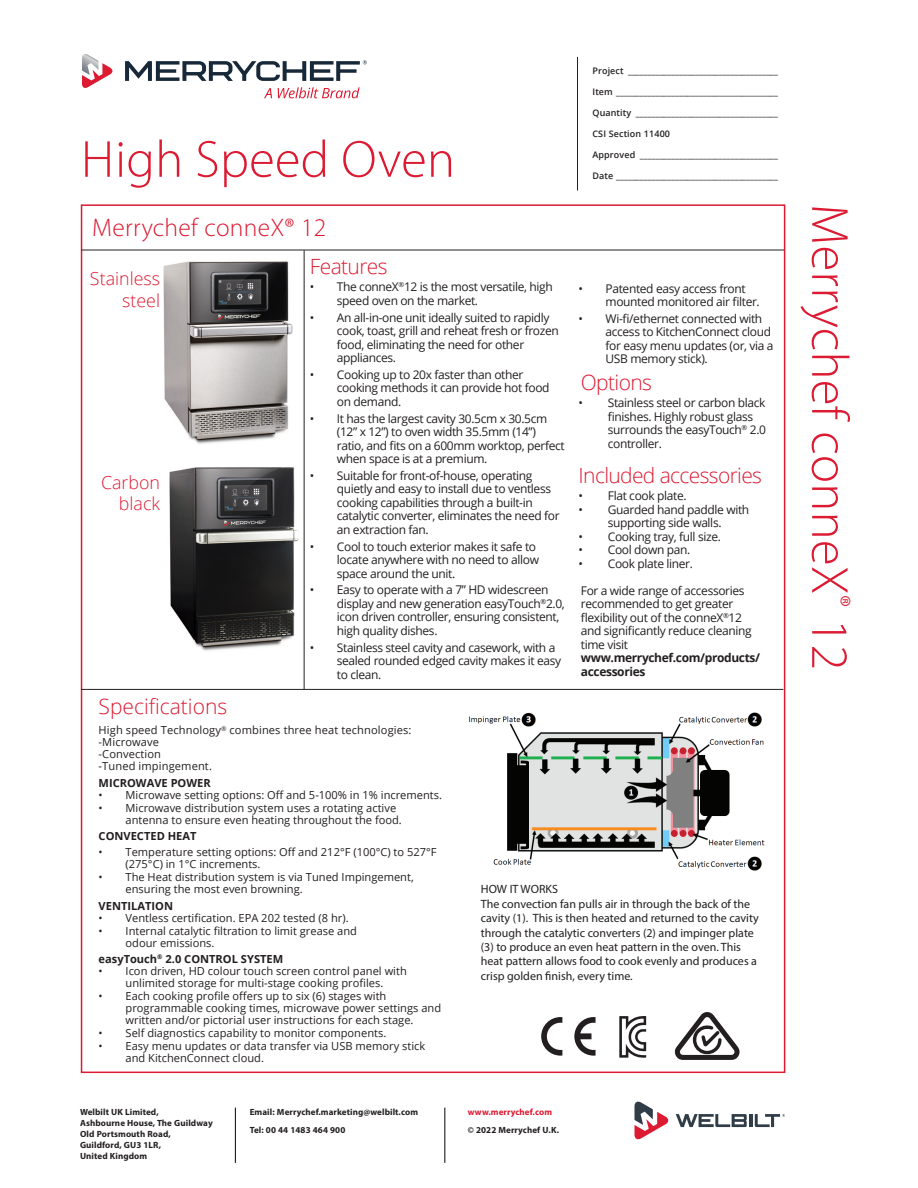
<style>
.page{position:relative;width:918px;height:1188px;background:#fff}
.page>*{position:absolute;margin:0;border:0;box-sizing:border-box;transform-origin:0 0}
.t1{font:300 52.5px "Myriad Pro";letter-spacing:.005em;color:#dc1a32}
.t2{font:300 25.5px "Myriad Pro";letter-spacing:.01em;color:#dc1a32}
.t3{font:300 21px "Open Sans";letter-spacing:-.03em;color:#dc1a32}
.t4{font:300 21px "Open Sans";color:#dc1a32}
.t5{font:300 17.85px/21.5px "Open Sans";color:#dc1a32;text-align:right}
.t6{font:12px/13.5px "Open Sans";letter-spacing:-.03em;color:#231f20}
.t7{font:12px/14.4px "Myriad Pro";color:#231f20}
.t8{font:700 12px/13.5px "Open Sans";letter-spacing:-.03em;color:#231f20}
.t9{font:11.1px/12px "Open Sans";color:#231f20}
.t10{font:700 11.1px "Open Sans";color:#231f20}
.t11{font:600 9px "Open Sans";letter-spacing:.01em;color:#231f20}
.t12{font:700 9px/10.8px "Myriad Pro";letter-spacing:.01em;color:#231f20}
.t13{font:700 9px "Myriad Pro";letter-spacing:.01em;color:#dc1a32}
</style>
<div class="page">
<hr style="left:577px;top:57px;width:1px;height:133px;background:#231f20">
<img style="left:138px;top:249px;width:179px;height:206px">
<img style="left:169px;top:463px;width:135px;height:199px">
<hr style="left:81px;top:250px;width:703px;height:1px;background:#231f20">
<hr style="left:81px;top:689px;width:702px;height:1px;background:#231f20">
<hr style="left:304px;top:250px;width:1px;height:439px;background:#231f20">
<img style="left:468px;top:712px;width:297px;height:159px">
<hr style="left:235px;top:1108px;width:1px;height:55px;background:#231f20">
<hr style="left:444px;top:1108px;width:1px;height:55px;background:#231f20">
<svg style="left:82px;top:54px;width:31px;height:34px"></svg>
<svg style="left:125px;top:60px;width:242px;height:21px"></svg>
<svg style="left:264px;top:88px;width:8px;height:10px"></svg>
<svg style="left:278px;top:87px;width:82px;height:11px"></svg>
<svg style="left:676px;top:1114px;width:109px;height:13px"></svg>
<svg style="left:634px;top:1102px;width:35px;height:37px"></svg>
<svg style="left:541px;top:1017px;width:21px;height:39px"></svg>
<svg style="left:574px;top:1017px;width:22px;height:39px"></svg>
<svg style="left:619px;top:1016px;width:27px;height:42px"></svg>
<svg style="left:674px;top:1012px;width:66px;height:48px"></svg>
<h1 class="t1" style="left:81px;top:128px;width:376px">High Speed Oven</h1>
<h2 class="t2" style="left:92px;top:213px;width:236px">Merrychef conneX® 12</h2>
<h3 class="t5" style="left:90px;top:267px;width:72px">Stainless steel</h3>
<h3 class="t5" style="left:101px;top:471px;width:61px">Carbon black</h3>
<h3 class="t3" style="left:310px;top:252px;width:79px">Features</h3>
<p class="t6" style="left:337px;top:280px;width:217px;text-indent:-27px">• The conneX<sup>®</sup>12 is the most versatile, high speed oven on the market.</p>
<p class="t6" style="left:337px;top:310px;width:223px;text-indent:-27px">• An all-in-one unit ideally suited to rapidly cook, toast, grill and reheat fresh or frozen food, eliminating the need for other appliances.</p>
<p class="t6" style="left:337px;top:368px;width:214px;text-indent:-27px">• Cooking up to 20x faster than other cooking methods it can provide hot food on demand.</p>
<p class="t6" style="left:337px;top:411px;width:229px;text-indent:-27px">• It has the largest cavity 30.5cm x 30.5cm (12” x 12”) to oven width 35.5mm (14”) ratio, and fits on a 600mm worktop, perfect when space is at a premium.</p>
<p class="t6" style="left:337px;top:469px;width:224px;text-indent:-27px">• Suitable for front-of-house, operating quietly and easy to install due to ventless cooking capabilities through a built-in catalytic converter, eliminates the need for an extraction fan.</p>
<p class="t6" style="left:337px;top:539px;width:204px;text-indent:-27px">• Cool to touch exterior makes it safe to locate anywhere with no need to allow space around the unit.</p>
<p class="t6" style="left:337px;top:583px;width:229px;text-indent:-27px">• Easy to operate with a 7” HD widescreen display and new generation easyTouch<sup>®</sup>2.0, icon driven controller, ensuring consistent, high quality dishes.</p>
<p class="t6" style="left:337px;top:640px;width:226px;text-indent:-27px">• Stainless steel cavity and casework, with a sealed rounded edged cavity makes it easy to clean.</p>
<p class="t11" style="left:592px;top:64px;width:187px">Project ______________________________________</p>
<p class="t11" style="left:592px;top:85px;width:187px">Item _________________________________________</p>
<p class="t11" style="left:592px;top:106px;width:187px">Quantity ____________________________________</p>
<p class="t11" style="left:592px;top:127px;width:79px">CSI Section 11400</p>
<p class="t11" style="left:592px;top:148px;width:187px">Approved ___________________________________</p>
<p class="t11" style="left:592px;top:169px;width:187px">Date _________________________________________</p>
<p class="t6" style="left:606px;top:281px;width:156px;text-indent:-27px">• Patented easy access front mounted monitored air filter.</p>
<p class="t6" style="left:606px;top:311px;width:170px;text-indent:-27px">• Wi-fi/ethernet connected with access to KitchenConnect cloud for easy menu updates (or, via a<br>USB memory stick).</p>
<h3 class="t3" style="left:581px;top:368px;width:73px">Options</h3>
<p class="t6" style="left:608px;top:396px;width:160px;text-indent:-29px">• Stainless steel or carbon black finishes. Highly robust glass surrounds the easyTouch<sup>®</sup> 2.0 controller.</p>
<h3 class="t3" style="left:579px;top:461px;width:185px">Included accessories</h3>
<p class="t6" style="left:579px;top:489px;width:109px">• Flat cook plate.</p>
<p class="t6" style="left:579px;top:502px;width:172px;text-align:center">• Guarded hand paddle with supporting side walls.</p>
<p class="t6" style="left:579px;top:529px;width:144px">• Cooking tray, full size.</p>
<p class="t6" style="left:579px;top:543px;width:113px">• Cool down pan.</p>
<p class="t6" style="left:579px;top:556px;width:116px">• Cook plate liner.</p>
<p class="t6" style="left:581px;top:583px;width:172px">For a wide range of accessories recommended to get greater flexibility out of the conneX<sup>®</sup>12 and significantly reduce cleaning time visit</p>
<p class="t8" style="left:581px;top:651px;width:181px">www.merrychef.com/products/ accessories</p>
<h3 class="t4" style="left:99px;top:692px;width:130px">Specifications</h3>
<p class="t9" style="left:99px;top:724px;width:314px">High speed Technology<sup>®</sup> combines three heat technologies: -Microwave<br>-Convection<br>-Tuned impingement.</p>
<p class="t10" style="left:99px;top:775px;width:114px">MICROWAVE POWER</p>
<p class="t9" style="left:99px;top:788px;width:345px">• Microwave setting options: Off and 5-100% in 1% increments.</p>
<p class="t9" style="left:126px;top:802px;width:278px;text-indent:-27px">• Microwave distribution system uses a rotating active antenna to ensure even heating throughout the food.</p>
<p class="t10" style="left:99px;top:828px;width:99px">CONVECTED HEAT</p>
<p class="t9" style="left:126px;top:846px;width:313px;text-indent:-27px">• Temperature setting options: Off and 212°F (100°C) to 527°F (275°C) in 1°C increments.</p>
<p class="t9" style="left:126px;top:871px;width:290px;text-indent:-27px">• The Heat distribution system is via Tuned Impingement, ensuring the most even browning.</p>
<p class="t10" style="left:99px;top:898px;width:76px">VENTILATION</p>
<p class="t9" style="left:99px;top:911px;width:252px">• Ventless certification. EPA 202 tested (8 hr).</p>
<p class="t9" style="left:126px;top:924px;width:233px;text-indent:-27px">• Internal catalytic filtration to limit grease and odour emissions.</p>
<p class="t10" style="left:99px;top:951px;width:186px">easyTouch<sup>®</sup> 2.0 CONTROL SYSTEM</p>
<p class="t9" style="left:99px;top:965px;width:310px;text-align:center">• Icon driven, HD colour touch screen control panel with unlimited storage for multi-stage cooking profiles.</p>
<p class="t9" style="left:126px;top:990px;width:317px;text-indent:-27px">• Each cooking profile offers up to six (6) stages with programmable cooking times, microwave power settings and written and/or pictorial user instructions for each stage.</p>
<p class="t9" style="left:99px;top:1027px;width:289px">• Self diagnostics capability to monitor components.</p>
<p class="t9" style="left:126px;top:1040px;width:301px;text-indent:-27px">• Easy menu updates or data transfer via USB memory stick and KitchenConnect cloud.</p>
<p class="t7" style="left:481px;top:882px;width:279px">HOW IT WORKS<br>The convection fan pulls air in through the back of the cavity (1). This is then heated and returned to the cavity through the catalytic converters (2) and impinger plate (3) to produce an even heat pattern in the oven. This heat pattern allows food to cook evenly and produces a crisp golden finish, every time.</p>
<p class="t12" style="left:80px;top:1107px;width:134px">Welbilt UK Limited,<br>Ashbourne House, The Guildway<br>Old Portsmouth Road,<br>Guildford, GU3 1LR,<br>United Kingdom</p>
<p class="t12" style="left:250px;top:1103px;width:170px;line-height:18px">Email: Merrychef.marketing@welbilt.com<br>Tel: 00 44 1483 464 900</p>
<p class="t13" style="left:468px;top:1106px;width:86px">www.merrychef.com</p>
<p class="t12" style="left:468px;top:1125px;width:93px">© 2022 Merrychef U.K.</p>
<h1 class="t1" style="left:861px;top:204px;width:468px;rotate:90deg">Merrychef conneX<sup>®</sup> 12</h1>
</div>
